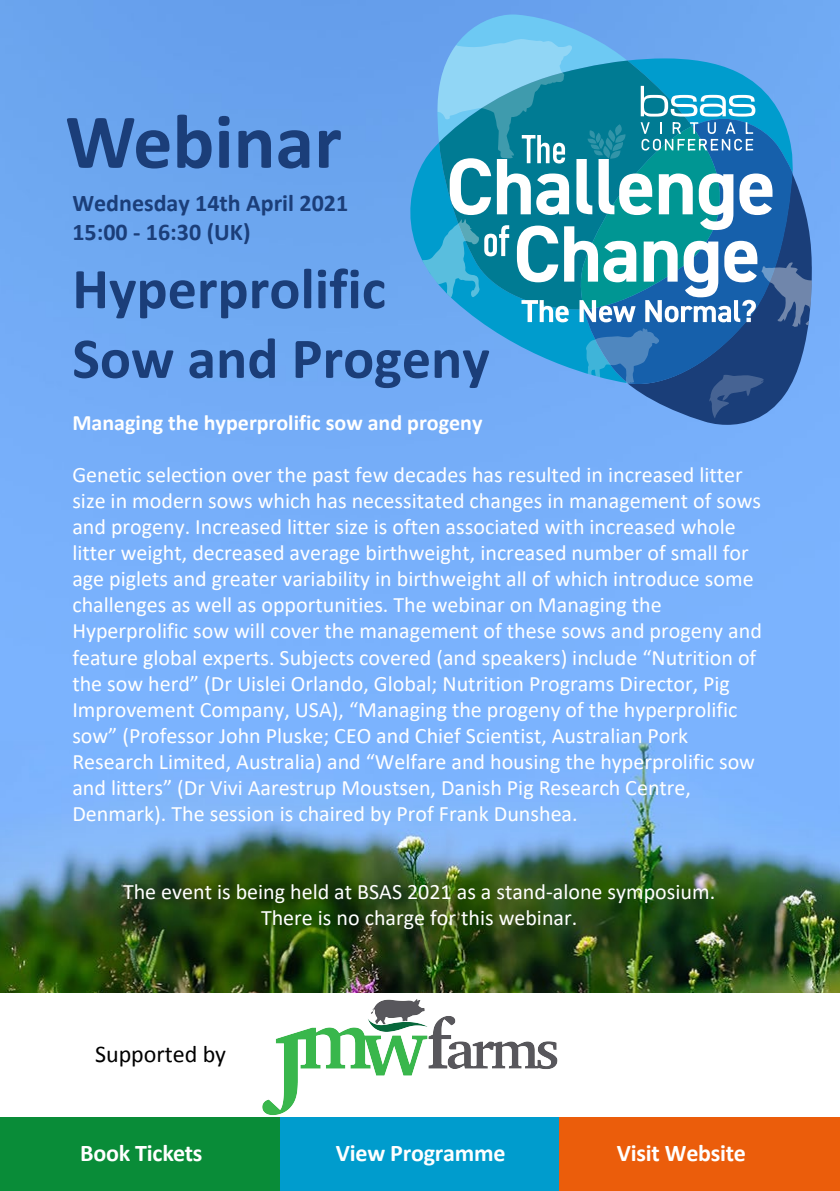
<style>
.page{position:relative;width:840px;height:1191px;background:#fff}
.page>*{position:absolute;margin:0;border:0;box-sizing:border-box;transform-origin:0 0}
.t1{font:700 78px "Calibri";color:#1b3e79}
.t2{font:700 58px/69.6px "Calibri";color:#1b3e79}
.t3{font:700 24px/28.8px "Calibri";color:#1b3e79}
.t4{font:700 24px "Calibri";letter-spacing:-.01em;color:#fff}
.t5{font:24px "Calibri";color:#000}
.t6{font:22px/26px "Calibri";color:#fff}
.t7{font:700 22px "Calibri";color:#fff}
.s1{font-style:inherit}
</style>
<div class="page">
<img style="left:0;top:0;width:839px;height:993px">
<svg style="left:400px;top:58px;width:22px;height:325px;background:#60a4ec"></svg>
<svg style="left:627px;top:173px;width:188px;height:252px;background:#699ee7"></svg>
<svg style="left:422px;top:15px;width:389px;height:403px;background:#4999c5"></svg>
<div style="left:0;top:1117px;width:283px;height:74px;background:#098c38"></div>
<div style="left:556px;top:1117px;width:283px;height:74px;background:#eb5d0b"></div>
<div style="left:281px;top:1117px;width:277px;height:74px;background:#009ccd"></div>
<img style="left:259px;top:992px;width:304px;height:126px">
<h1 class="t1" style="left:65px;top:92px;width:278px">Webinar</h1>
<p class="t3" style="left:72px;top:188px;width:277px"><span class="s1">Wednesday</span> 1<span class="s1">4</span>th April 2021<br>1<span class="s1">5</span>:00 - 1<span class="s1">6</span>:30 (UK)</p>
<h2 class="t2" style="left:72px;top:253px;width:418px">Hyperprolific<br>Sow and Progeny</h2>
<p class="t7" style="left:72px;top:407px;width:411px">Managing the hyperprolific sow and progeny</p>
<p class="t6" style="left:72px;top:461px;width:690px">Genetic selection over the past few decades has resulted in increased litter size in modern sows which has necessitated changes in management of sows and progeny. Increased litter size is often associated with increased whole litter weight, decreased average birthweight, increased number of small for age piglets and greater variability in birthweight all of which introduce some challenges as well as opportunities. The webinar on Managing the Hyperprolific sow will cover the management of these sows and progeny and feature global experts. Subjects covered (and speakers) include “Nutrition of the sow herd” (Dr Uislei Orlando, Global; Nutrition Programs Director, Pig Improvement Company, USA), “Managing the progeny of the hyperprolific sow” (Professor John Pluske; CEO and Chief Scientist, Australian Pork Research Limited, Australia) and “Welfare and housing the hyperprolific sow and litters” (Dr Vivi Aarestrup Moustsen, Danish Pig Research Centre, Denmark). The session is chaired by Prof Frank Dunshea.</p>
<p class="t6" style="left:123px;top:877px;width:593px;text-align:center">The event is being held at BSAS 2021 as a stand-alone symposium.<br>There is no charge for this webinar.</p>
<p class="t5" style="left:95px;top:1038px;width:133px">Supported by</p>
<p class="t4" style="left:80px;top:1137px;width:124px">Book Tickets</p>
<p class="t4" style="left:336px;top:1137px;width:171px">View Programme</p>
<p class="t4" style="left:616px;top:1137px;width:131px">Visit Website</p>
</div>
